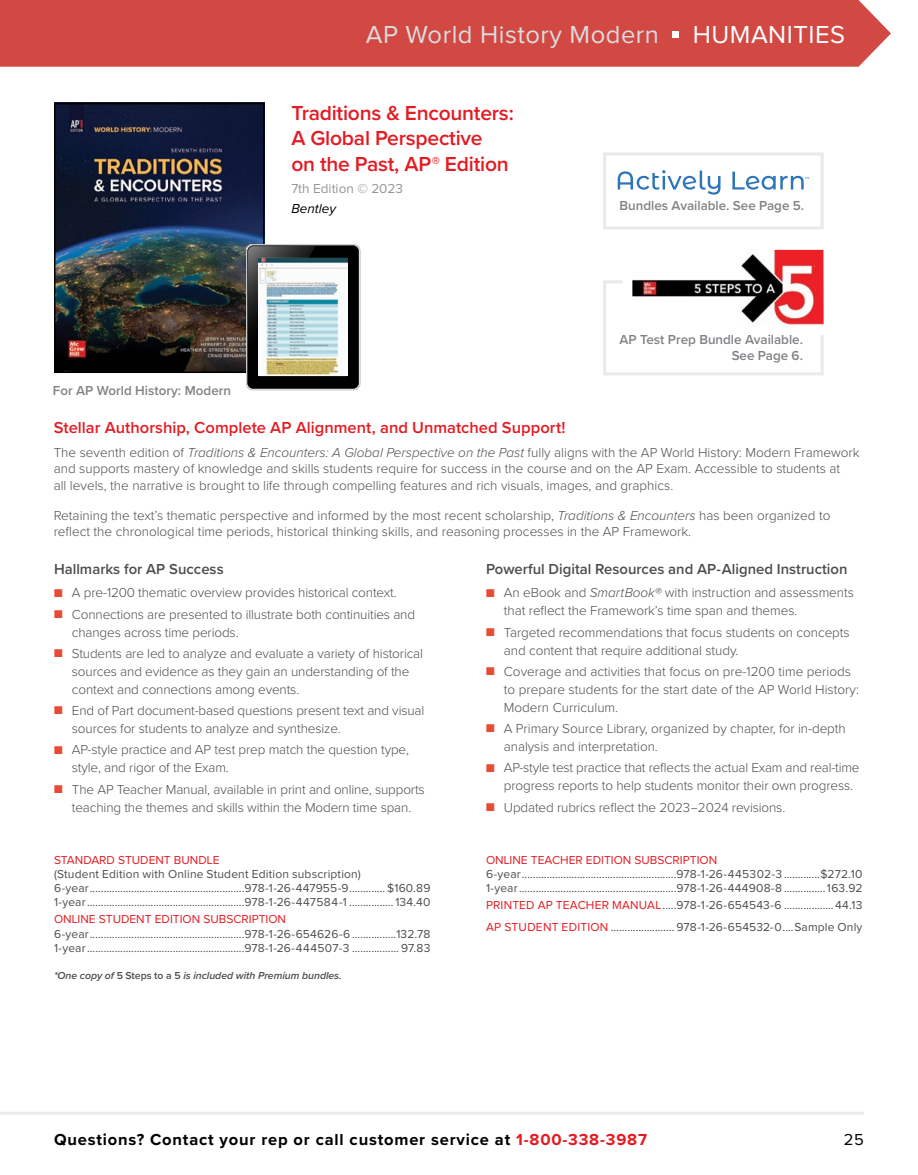
<style>
.page{position:relative;width:918px;height:1175px;background:#fff}
.page>*{position:absolute;margin:0;border:0;box-sizing:border-box;transform-origin:0 0}
.t1{font:25.5px "Proxima Nova";letter-spacing:.02em;color:#dcddde}
.t2{font:25.5px "Proxima Nova";letter-spacing:.02em;color:#fff}
.t3{font:600 21px/25.5px "Proxima Nova";letter-spacing:-.01em;color:#e31b22}
.t4{font:700 16.5px "Proxima Nova";letter-spacing:.05em;color:#000}
.t5{font:600 16.5px "Proxima Nova";color:#e31b22}
.t6{font:16.5px "Proxima Nova";color:#000}
.t7{font:600 15px "Proxima Nova";color:#4d4d4f}
.t8{font:300 13.5px/18px "Proxima Nova";letter-spacing:-.005em;color:#4d4d4f}
.t9{font:600 13.5px/16.6px "Proxima Nova";color:#808285;text-align:right}
.t10{font:13.5px "Proxima Nova";color:#939598}
.t11{font:italic 13.5px "Proxima Nova";color:#000}
.t12{font:12px/14.1px "Proxima Nova";letter-spacing:.015em;color:#4d4d4f}
.t13{font:12px "Proxima Nova";color:#e31b22}
.t14{font:italic 600 10.5px "Proxima Nova";letter-spacing:-.005em;color:#4d4d4f}
.s1{font-size:16.5px}
.s2{font-style:italic}
.s3{color:#e74b35}
.s4{font-style:normal}
.s5{color:#e31b22}
</style>
<div class="page">
<hr style="left:0;top:1111px;width:864px;height:3px;background:#eaeaea">
<div style="left:0;top:0;width:891px;height:67px;background:#d24944"></div>
<svg style="left:673px;top:31px;width:6px;height:6px"></svg>
<img style="left:57px;top:106px;width:205px;height:264px">
<div style="left:54px;top:103px;width:211px;height:270px;border:2px solid #000"></div>
<div style="left:246px;top:244px;width:114px;height:146px;border:1px solid #c4c6c8;border-radius:6px"></div>
<svg style="left:247px;top:245px;width:112px;height:144px"></svg>
<img style="left:259px;top:258px;width:88px;height:118px">
<img style="left:741px;top:250px;width:83px;height:29px">
<svg style="left:603px;top:279px;width:221px;height:96px"></svg>
<div style="left:603px;top:152px;width:221px;height:77px;border:3px solid #eaeaea"></div>
<svg style="left:618px;top:170px;width:103px;height:25px"></svg>
<svg style="left:732px;top:172px;width:77px;height:18px"></svg>
<h1 class="t1" style="left:366px;top:23px;width:295px">AP World History Modern</h1>
<h1 class="t2" style="left:693px;top:23px;width:154px">HUMANITIES</h1>
<h2 class="t3" style="left:291px;top:99px;width:224px">Traditions &amp; Encounters:<br>A Global Perspective<br>on the Past, AP<span class="s1">®</span> Edition</h2>
<p class="t10" style="left:291px;top:183px;width:113px">7th Edition © 2023</p>
<p class="t11" style="left:291px;top:202px;width:46px">Bentley</p>
<p class="t9" style="left:53px;top:382px;width:180px">For AP World History: Modern</p>
<p class="t5" style="left:54px;top:415px;width:513px">Stellar Authorship, Complete AP Alignment, and Unmatched Support!</p>
<p class="t9" style="left:620px;top:197px;width:186px">Bundles Available. See Page 5.</p>
<p class="t9" style="left:620px;top:330px;width:185px">AP Test Prep Bundle Available.<br>See Page 6.</p>
<p class="t8" style="left:54px;top:443px;width:807px;line-height:16.5px">The seventh edition of <span class="s2">Traditions &amp; Encounters: A Global Perspective on the Past</span> fully aligns with the AP World History: Modern Framework and supports mastery of knowledge and skills students require for success in the course and on the AP Exam. Accessible to students at<br>all levels, the narrative is brought to life through compelling features and rich visuals, images, and graphics.</p>
<p class="t8" style="left:54px;top:506px;width:778px;line-height:16.5px">Retaining the text’s thematic perspective and informed by the most recent scholarship, <span class="s2">Traditions &amp; Encounters</span> has been organized to reflect the chronological time periods, historical thinking skills, and reasoning processes in the AP Framework.</p>
<p class="t7" style="left:54px;top:557px;width:171px">Hallmarks for AP Success</p>
<p class="t8" style="left:54px;top:583px;width:342px"><span class="s3">■</span> A pre-1200 thematic overview provides historical context.</p>
<p class="t8" style="left:72px;top:604px;width:345px;text-indent:-18px"><span class="s3">■</span> Connections are presented to illustrate both continuities and changes across time periods.</p>
<p class="t8" style="left:72px;top:643px;width:353px;text-indent:-18px"><span class="s3">■</span> Students are led to analyze and evaluate a variety of historical sources and evidence as they gain an understanding of the context and connections among events.</p>
<p class="t8" style="left:72px;top:700px;width:354px;text-indent:-18px"><span class="s3">■</span> End of Part document-based questions present text and visual sources for students to analyze and synthesize.</p>
<p class="t8" style="left:72px;top:740px;width:339px;text-indent:-18px"><span class="s3">■</span> AP-style practice and AP test prep match the question type, style, and rigor of the Exam.</p>
<p class="t8" style="left:54px;top:779px;width:372px;text-align:center"><span class="s3">■</span> The AP Teacher Manual, available in print and online, supports teaching the themes and skills within the Modern time span.</p>
<p class="t13" style="left:54px;top:854px;width:167px">STANDARD STUDENT BUNDLE</p>
<p class="t12" style="left:54px;top:867px;width:378px">(Student Edition with Online Student Edition subscription)<br>6-year........................................................978-1-26-447955-9............. $160.89<br>1-year.........................................................978-1-26-447584-1 ................ 134.40</p>
<p class="t13" style="left:54px;top:914px;width:234px">ONLINE STUDENT EDITION SUBSCRIPTION</p>
<p class="t12" style="left:54px;top:927px;width:378px">6-year........................................................978-1-26-654626-6................132.78<br>1-year.........................................................978-1-26-444507-3 ................. 97.83</p>
<p class="t14" style="left:54px;top:967px;width:289px">*One copy of <span class="s4">5 Steps to a 5</span> is included with Premium bundles.</p>
<p class="t7" style="left:486px;top:557px;width:363px">Powerful Digital Resources and AP-Aligned Instruction</p>
<p class="t8" style="left:504px;top:583px;width:352px;text-indent:-18px"><span class="s3">■</span> An eBook and <span class="s2">SmartBook®</span> with instruction and assessments that reflect the Framework’s time span and themes.</p>
<p class="t8" style="left:504px;top:622px;width:347px;text-indent:-18px"><span class="s3">■</span> Targeted recommendations that focus students on concepts and content that require additional study.</p>
<p class="t8" style="left:504px;top:661px;width:357px;text-indent:-18px"><span class="s3">■</span> Coverage and activities that focus on pre-1200 time periods to prepare students for the start date of the AP World History:<br>Modern Curriculum.</p>
<p class="t8" style="left:504px;top:718px;width:343px;text-indent:-18px"><span class="s3">■</span> A Primary Source Library, organized by chapter, for in-depth analysis and interpretation.</p>
<p class="t8" style="left:504px;top:758px;width:357px;text-indent:-18px"><span class="s3">■</span> AP-style test practice that reflects the actual Exam and real-time progress reports to help students monitor their own progress.</p>
<p class="t8" style="left:486px;top:797px;width:299px"><span class="s3">■</span> Updated rubrics reflect the 2023–2024 revisions.</p>
<p class="t13" style="left:486px;top:854px;width:233px">ONLINE TEACHER EDITION SUBSCRIPTION</p>
<p class="t12" style="left:486px;top:867px;width:378px">6-year........................................................978-1-26-445302-3 .............$272.10<br>1-year.........................................................978-1-26-444908-8 ...............163.92</p>
<p class="t12" style="left:486px;top:894px;width:378px;line-height:21.5px"><span class="s5">PRINTED AP TEACHER MANUAL</span>.....978-1-26-654543-6 ..................44.13<br><span class="s5">AP STUDENT EDITION</span> ....................... 978-1-26-654532-0....Sample Only</p>
<p class="t4" style="left:54px;top:1127px;width:595px">Questions? Contact your rep or call customer service at <span class="s5">1-800-338-3987</span></p>
<p class="t6" style="left:844px;top:1131px;width:22px">25</p>
</div>
